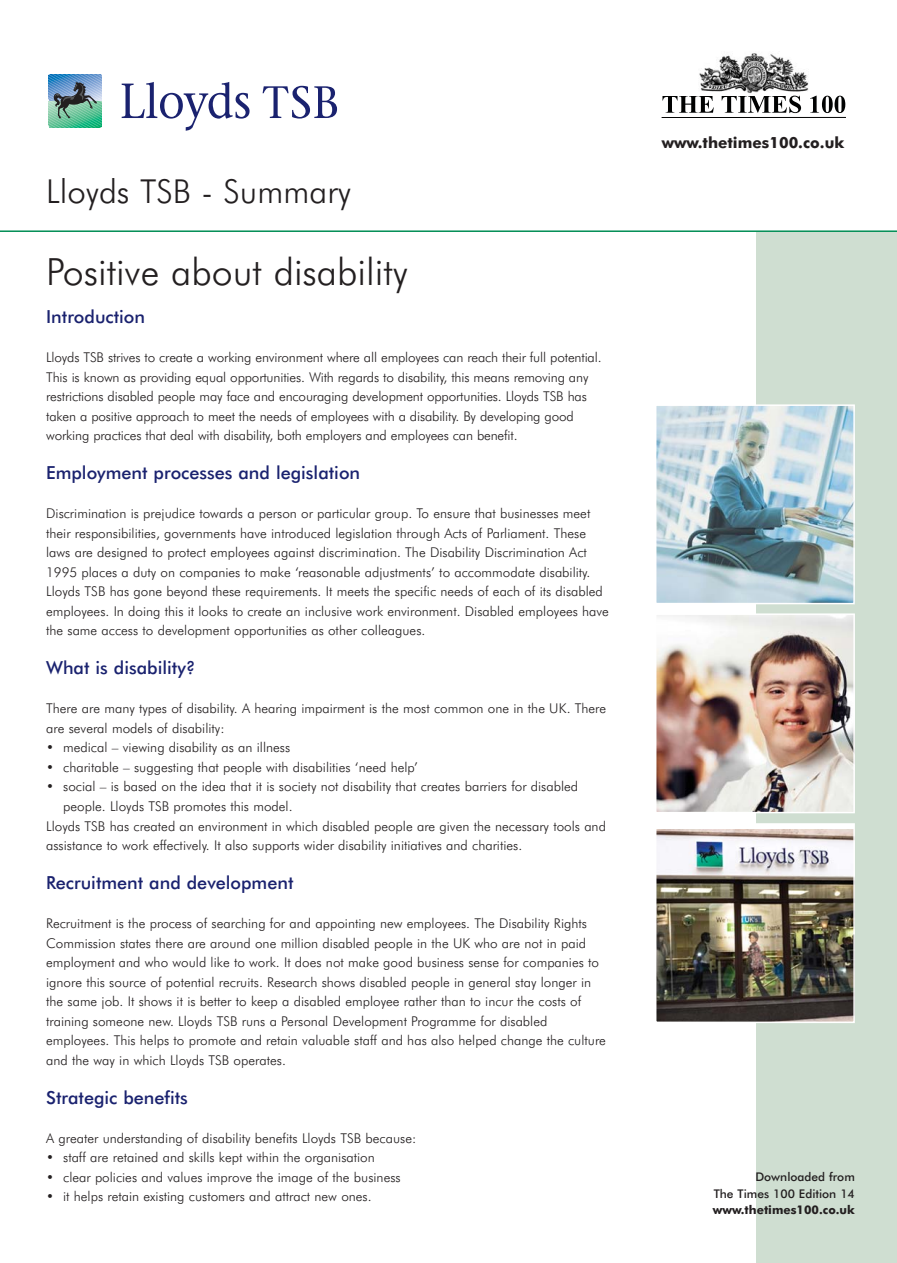
<style>
.page{position:relative;width:897px;height:1263px;background:#fff}
.page>*{position:absolute;margin:0;border:0;box-sizing:border-box;transform-origin:0 0}
.t1{font:300 37.5px "Futura BT";color:#231f20}
.t2{font:300 33px "Futura BT";color:#231f20}
.t3{font:500 18px "Futura BT";color:#1a226f}
.t4{font:700 15.45px "Futura BT";color:#231f20}
.t5{font:300 13.5px/19.5px "Futura BT";color:#231f20}
.t6{font:500 12px/16.5px "Futura BT";color:#231f20;text-align:right}
.t7{font:700 12px "Futura BT";color:#231f20}
</style>
<div class="page">
<div style="left:755px;top:232px;width:141px;height:1031px;background:#cfded1"></div>
<svg style="left:262px;top:86px;width:75px;height:33px"></svg>
<svg style="left:122px;top:82px;width:127px;height:49px"></svg>
<svg style="left:48px;top:74px;width:54px;height:54px"></svg>
<svg style="left:49px;top:74px;width:52px;height:53px;background:#629c9e"></svg>
<img style="left:699px;top:53px;width:110px;height:43px">
<svg style="left:662px;top:96px;width:51px;height:17px"></svg>
<svg style="left:721px;top:96px;width:79px;height:17px"></svg>
<svg style="left:810px;top:96px;width:34px;height:17px"></svg>
<hr style="left:661px;top:117px;width:184px;height:1px;background:#010202">
<img style="left:657px;top:616px;width:194px;height:194px">
<div style="left:654px;top:613px;width:200px;height:200px;border:2px solid #fff"></div>
<img style="left:657px;top:829px;width:194px;height:191px">
<div style="left:654px;top:823px;width:200px;height:200px;border:2px solid #fff"></div>
<img style="left:657px;top:407px;width:194px;height:194px">
<div style="left:654px;top:404px;width:200px;height:200px;border:2px solid #fff"></div>
<hr style="left:0;top:230px;width:896px;height:2px;background:#008d55">
<h2 class="t2" style="left:46px;top:175px;width:306px">Lloyds TSB - Summary</h2>
<h1 class="t1" style="left:46px;top:254px;width:363px">Positive about disability</h1>
<h3 class="t3" style="left:46px;top:308px;width:100px">Introduction</h3>
<p class="t5" style="left:46px;top:349px;width:556px">Lloyds TSB strives to create a working environment where all employees can reach their full potential.<br>This is known as providing equal opportunities. With regards to disability, this means removing any restrictions disabled people may face and encouraging development opportunities. Lloyds TSB has taken a positive approach to meet the needs of employees with a disability. By developing good working practices that deal with disability, both employers and employees can benefit.</p>
<h3 class="t3" style="left:46px;top:464px;width:315px">Employment processes and legislation</h3>
<p class="t5" style="left:46px;top:505px;width:564px">Discrimination is prejudice towards a person or particular group. To ensure that businesses meet their responsibilities, governments have introduced legislation through Acts of Parliament. These laws are designed to protect employees against discrimination. The Disability Discrimination Act 1995 places a duty on companies to make ‘reasonable adjustments’ to accommodate disability.<br>Lloyds TSB has gone beyond these requirements. It meets the specific needs of each of its disabled employees. In doing this it looks to create an inclusive work environment. Disabled employees have the same access to development opportunities as other colleagues.</p>
<h3 class="t3" style="left:46px;top:659px;width:151px">What is disability?</h3>
<p class="t5" style="left:46px;top:700px;width:561px">There are many types of disability. A hearing impairment is the most common one in the UK. There are several models of disability:</p>
<p class="t5" style="left:46px;top:739px;width:245px">• medical – viewing disability as an illness</p>
<p class="t5" style="left:46px;top:758px;width:373px">• charitable – suggesting that people with disabilities ‘need help’</p>
<p class="t5" style="left:46px;top:778px;width:533px">• social – is based on the idea that it is society not disability that creates barriers for disabled</p>
<p class="t5" style="left:63px;top:797px;width:231px">people. Lloyds TSB promotes this model.</p>
<p class="t5" style="left:46px;top:817px;width:561px">Lloyds TSB has created an environment in which disabled people are given the necessary tools and</p>
<p class="t5" style="left:46px;top:836px;width:477px">assistance to work effectively. It also supports wider disability initiatives and charities.</p>
<h3 class="t3" style="left:46px;top:874px;width:249px">Recruitment and development</h3>
<p class="t5" style="left:46px;top:914px;width:561px">Recruitment is the process of searching for and appointing new employees. The Disability Rights Commission states there are around one million disabled people in the UK who are not in paid employment and who would like to work. It does not make good business sense for companies to ignore this source of potential recruits. Research shows disabled people in general stay longer in the same job. It shows it is better to keep a disabled employee rather than to incur the costs of training someone new. Lloyds TSB runs a Personal Development Programme for disabled employees. This helps to promote and retain valuable staff and has also helped change the culture and the way in which Lloyds TSB operates.</p>
<h3 class="t3" style="left:46px;top:1088px;width:143px">Strategic benefits</h3>
<p class="t5" style="left:46px;top:1129px;width:371px">A greater understanding of disability benefits Lloyds TSB because:</p>
<p class="t5" style="left:46px;top:1148px;width:330px">• staff are retained and skills kept within the organisation</p>
<p class="t5" style="left:46px;top:1168px;width:356px">• clear policies and values improve the image of the business</p>
<p class="t5" style="left:46px;top:1187px;width:327px">• it helps retain existing customers and attract new ones.</p>
<p class="t4" style="left:661px;top:135px;width:184px">www.thetimes100.co.uk</p>
<p class="t6" style="left:713px;top:1170px;width:142px">Downloaded from<br>The Times 100 Edition 14</p>
<p class="t7" style="left:712px;top:1204px;width:143px">www.thetimes100.co.uk</p>
</div>
